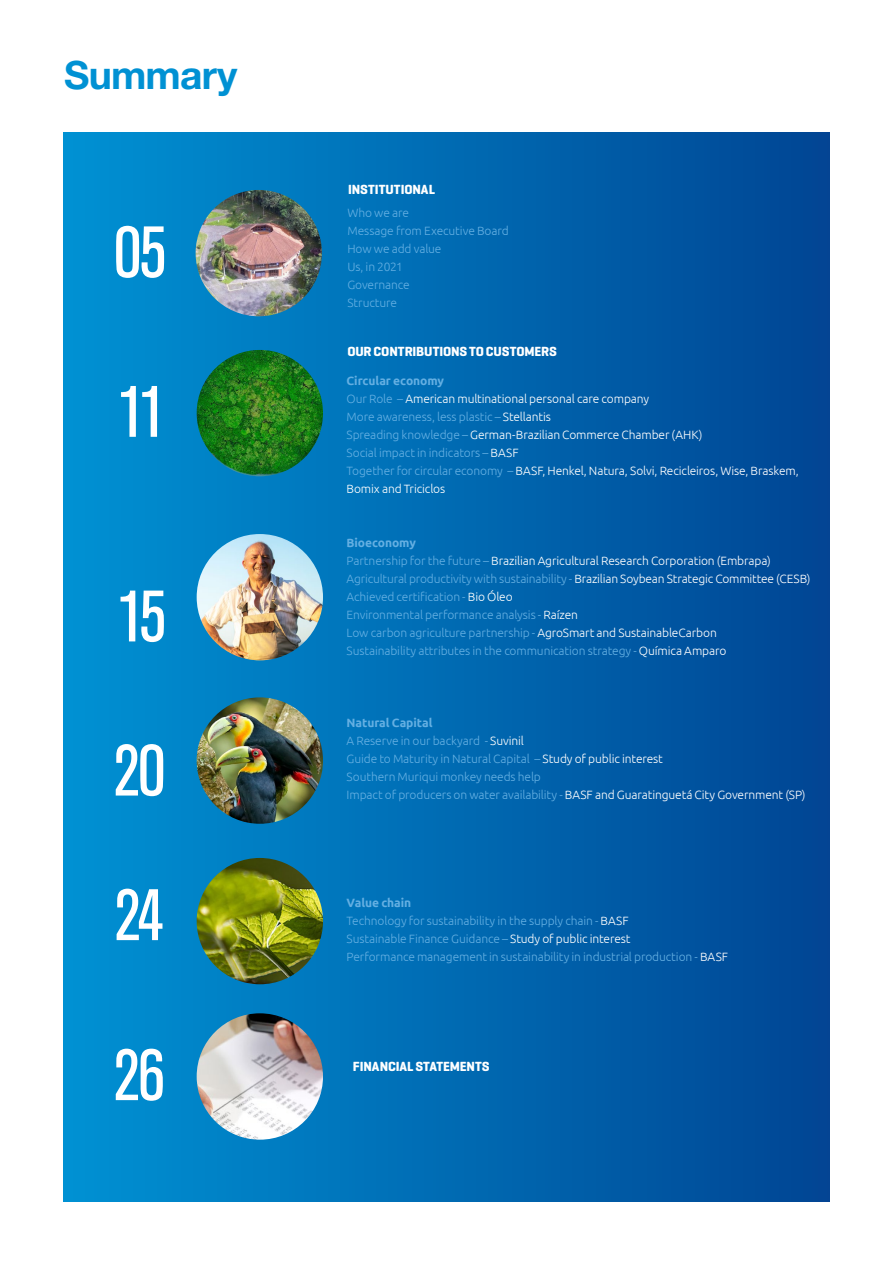
<style>
.page{position:relative;width:893px;height:1263px;background:#fff}
.page>*{position:absolute;margin:0;border:0;box-sizing:border-box;transform-origin:0 0}
.t1{font:condensed 72px "Akzidenz Grotesk BE";letter-spacing:-.04em;color:#fff}
.t2{font:700 39px "Helvetica Finanz Std";letter-spacing:-.02em;color:#0091d3}
.t3{font:700 13.5px "Geogrotesque";letter-spacing:-.005em;color:#fff}
.t4{font:300 12px/18px "Ubuntu";letter-spacing:-.01em;color:#64afe2}
.t5{font:300 12px/18px "Ubuntu";letter-spacing:-.01em;color:#fff}
.s1{font-weight:700;color:#64afe2}
.s2{color:#64afe2}
.s3{font-weight:700}
.s4{color:#fff}
</style>
<div class="page">
<div style="left:64px;top:133px;width:765px;height:1068px;background:linear-gradient(to right,#0092d3,#004593)"></div>
<img style="left:197px;top:350px;width:126px;height:126px;border-radius:63px">
<img style="left:197px;top:534px;width:126px;height:126px;border-radius:63px">
<img style="left:197px;top:697px;width:126px;height:127px;border-radius:63px">
<img style="left:197px;top:1013px;width:126px;height:127px;border-radius:63px">
<img style="left:197px;top:858px;width:126px;height:126px;border-radius:63px">
<img style="left:196px;top:190px;width:126px;height:126px;border-radius:63px">
<h2 class="t2" style="left:64px;top:52px;width:175px">Summary</h2>
<h1 class="t1" style="left:114px;top:212px;width:54px">05</h1>
<h1 class="t1" style="left:118px;top:372px;width:50px">11</h1>
<h1 class="t1" style="left:118px;top:576px;width:50px">15</h1>
<h1 class="t1" style="left:113px;top:731px;width:53px">20</h1>
<h1 class="t1" style="left:114px;top:875px;width:52px">24</h1>
<h1 class="t1" style="left:113px;top:1035px;width:53px">26</h1>
<p class="t3" style="left:348px;top:181px;width:88px">INSTITUTIONAL</p>
<p class="t4" style="left:347px;top:204px;width:163px">Who we are<br>Message from Executive Board<br>How we add value<br>Us, in 2021<br>Governance<br>Structure</p>
<p class="t3" style="left:347px;top:343px;width:211px">OUR CONTRIBUTIONS TO CUSTOMERS</p>
<p class="t5" style="left:347px;top:371px;width:454px"><span class="s1">Circular economy<br></span><span class="s2">Our Role –</span> American multinational personal care company<br><span class="s2">More awareness, less plastic –</span> Stellantis<br><span class="s2">Spreading knowledge –</span> German-Brazilian Commerce Chamber (AHK)<br><span class="s2">Social impact in indicators –</span> BASF<br><span class="s2">Together for circular economy –</span> BASF, Henkel, Natura, Solvi, Recicleiros, Wise, Braskem, Bomix and Triciclos</p>
<p class="t4" style="left:347px;top:533px;width:466px"><span class="s3">Bioeconomy<br></span>Partnership for the future – <span class="s4">Brazilian Agricultural Research Corporation (Embrapa)<br></span>Agricultural productivity with sustainability - <span class="s4">Brazilian Soybean Strategic Committee (CESB)<br></span>Achieved certification - <span class="s4">Bio Óleo<br></span>Environmental performance analysis - <span class="s4">Raízen<br></span>Low carbon agriculture partnership - <span class="s4">AgroSmart and SustainableCarbon<br></span>Sustainability attributes in the communication strategy - <span class="s4">Química Amparo</span></p>
<p class="t4" style="left:347px;top:713px;width:461px"><span class="s3">Natural Capital<br></span>A Reserve in our backyard - <span class="s4">Suvinil<br></span>Guide to Maturity in Natural Capital – <span class="s4">Study of public interest<br></span>Southern Muriqui monkey needs help<br>Impact of producers on water availability - <span class="s4">BASF and Guaratinguetá City Government (SP)</span></p>
<p class="t4" style="left:347px;top:893px;width:383px"><span class="s3">Value chain<br></span>Technology for sustainability in the supply chain - <span class="s4">BASF<br></span>Sustainable Finance Guidance – <span class="s4">Study of public interest<br></span>Performance management in sustainability in industrial production - <span class="s4">BASF</span></p>
<p class="t3" style="left:353px;top:1058px;width:138px">FINANCIAL STATEMENTS</p>
</div>
